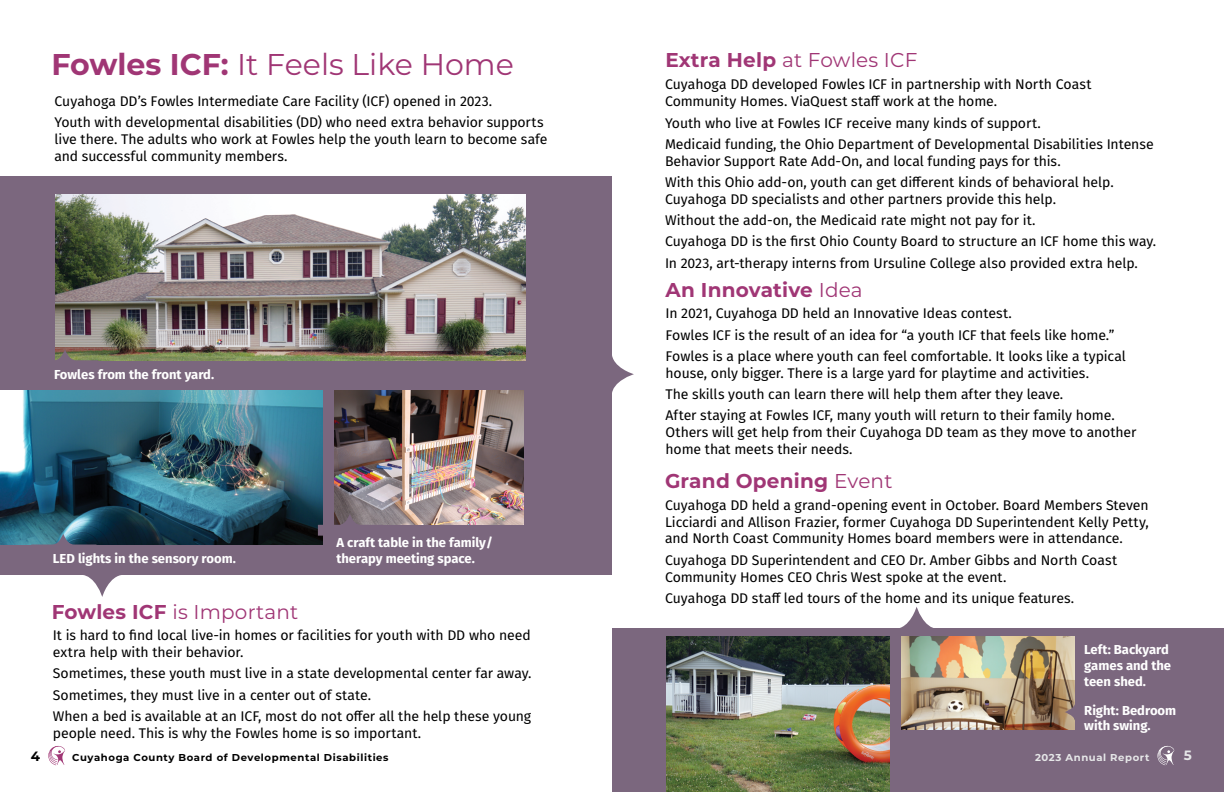
<style>
.page{position:relative;width:1224px;height:792px;background:#fff}
.page>*{position:absolute;margin:0;border:0;box-sizing:border-box;transform-origin:0 0}
.t1{font:30px "Montserrat";color:#a03675}
.t2{font:20px "Montserrat";letter-spacing:.01em;color:#a03675}
.t3{font:700 20px "Montserrat";letter-spacing:.01em;color:#a03675}
.t4{font:14px/21.3px "Fira Sans";letter-spacing:-.01em;color:#000}
.t5{font:700 13.5px "Montserrat";color:#000}
.t6{font:700 13.5px "Montserrat";color:#e6e7e8}
.t7{font:700 13px/15.6px "Fira Sans";color:#fff}
.t8{font:700 10px "Montserrat";letter-spacing:.06em;color:#000}
.t9{font:700 10px "Montserrat";letter-spacing:.06em;color:#e6e7e8}
.s1{font-weight:700}
.s2{font-weight:400}
</style>
<div class="page">
<div style="left:0;top:176px;width:612px;height:399px;background:#7b677e"></div>
<div style="left:612px;top:628px;width:612px;height:164px;background:#7b677e"></div>
<img style="left:55px;top:194px;width:471px;height:166px">
<img style="left:334px;top:390px;width:190px;height:135px">
<img style="left:0;top:390px;width:323px;height:154px">
<svg style="left:612px;top:356px;width:22px;height:37px"></svg>
<svg style="left:853px;top:607px;width:130px;height:30px"></svg>
<img style="left:666px;top:637px;width:224px;height:155px">
<img style="left:901px;top:637px;width:174px;height:92px">
<svg style="left:55px;top:349px;width:43px;height:12px"></svg>
<svg style="left:318px;top:514px;width:65px;height:22px"></svg>
<svg style="left:31px;top:533px;width:135px;height:64px"></svg>
<svg style="left:1064px;top:688px;width:11px;height:42px"></svg>
<svg style="left:48px;top:746px;width:17px;height:19px"></svg>
<svg style="left:1158px;top:746px;width:16px;height:19px"></svg>
<h1 class="t1" style="left:51px;top:44px;width:464px"><span class="s1">Fowles ICF:</span> It Feels Like Home</h1>
<p class="t4" style="left:54px;top:90px;width:491px">Cuyahoga DD’s Fowles Intermediate Care Facility (ICF) opened in 2023.<br>Youth with developmental disabilities (DD) who need extra behavior supports</p>
<p class="t4" style="left:54px;top:130px;width:495px;line-height:16.8px">live there. The adults who work at Fowles help the youth learn to become safe and successful community members.</p>
<p class="t7" style="left:54px;top:366px;width:162px">Fowles from the front yard.</p>
<p class="t7" style="left:53px;top:549px;width:185px">LED lights in the sensory room.</p>
<p class="t7" style="left:336px;top:534px;width:158px">A craft table in the family/ therapy meeting space.</p>
<h2 class="t2" style="left:52px;top:598px;width:248px"><span class="s1">Fowles ICF</span> is Important</h2>
<p class="t4" style="left:53px;top:627px;width:479px;line-height:16.8px">It is hard to find local live-in homes or facilities for youth with DD who need extra help with their behavior.</p>
<p class="t4" style="left:53px;top:663px;width:480px">Sometimes, these youth must live in a state developmental center far away.<br>Sometimes, they must live in a center out of state.<br>When a bed is available at an ICF, most do not offer all the help these young</p>
<p class="t4" style="left:53px;top:722px;width:370px">people need. This is why the Fowles home is so important.</p>
<h2 class="t2" style="left:665px;top:46px;width:254px"><span class="s1">Extra Help</span> at Fowles ICF</h2>
<p class="t4" style="left:665px;top:76px;width:428px;line-height:16.8px">Cuyahoga DD developed Fowles ICF in partnership with North Coast<br>Community Homes. ViaQuest staff work at the home.</p>
<p class="t4" style="left:665px;top:112px;width:490px">Youth who live at Fowles ICF receive many kinds of support.<br>Medicaid funding, the Ohio Department of Developmental Disabilities Intense</p>
<p class="t4" style="left:665px;top:150px;width:450px">Behavior Support Rate Add-On, and local funding pays for this.<br>With this Ohio add-on, youth can get different kinds of behavioral help.</p>
<p class="t4" style="left:665px;top:188px;width:493px">Cuyahoga DD specialists and other partners provide this help.<br>Without the add-on, the Medicaid rate might not pay for it.<br>Cuyahoga DD is the first Ohio County Board to structure an ICF home this way.<br>In 2023, art-therapy interns from Ursuline College also provided extra help.</p>
<p class="t4" style="left:666px;top:302px;width:462px">In 2021, Cuyahoga DD held an Innovative Ideas contest.<br>Fowles ICF is the result of an idea for “a youth ICF that feels like home.”<br>Fowles is a place where youth can feel comfortable. It looks like a typical</p>
<p class="t4" style="left:666px;top:362px;width:451px">house, only bigger. There is a large yard for playtime and activities.<br>The skills youth can learn there will help them after they leave.<br>After staying at Fowles ICF, many youth will return to their family home.</p>
<p class="t4" style="left:666px;top:424px;width:472px;line-height:16.8px">Others will get help from their Cuyahoga DD team as they move to another home that meets their needs.</p>
<h2 class="t3" style="left:666px;top:275px;width:199px">An Innovative <span class="s2">Idea</span></h2>
<h2 class="t3" style="left:665px;top:466px;width:229px">Grand Opening <span class="s2">Event</span></h2>
<p class="t4" style="left:665px;top:496px;width:485px;line-height:16.8px;text-align:justify">Cuyahoga DD held a grand-opening event in October. Board Members Steven Licciardi and Allison Frazier, former Cuyahoga DD Superintendent Kelly Petty, and North Coast Community Homes board members were in attendance.</p>
<p class="t4" style="left:665px;top:551px;width:454px;line-height:16.8px">Cuyahoga DD Superintendent and CEO Dr. Amber Gibbs and North Coast<br>Community Homes CEO Chris West spoke at the event.</p>
<p class="t4" style="left:665px;top:587px;width:411px">Cuyahoga DD staff led tours of the home and its unique features.</p>
<p class="t7" style="left:1084px;top:641px;width:88px">Left: Backyard games and the teen shed.</p>
<p class="t7" style="left:1084px;top:701px;width:93px">Right: Bedroom with swing.</p>
<p class="t5" style="left:31px;top:746px;width:11px">4</p>
<p class="t8" style="left:72px;top:750px;width:318px">Cuyahoga County Board of Developmental Disabilities</p>
<p class="t9" style="left:1035px;top:750px;width:116px">2023 Annual Report</p>
<p class="t6" style="left:1184px;top:745px;width:10px">5</p>
</div>
